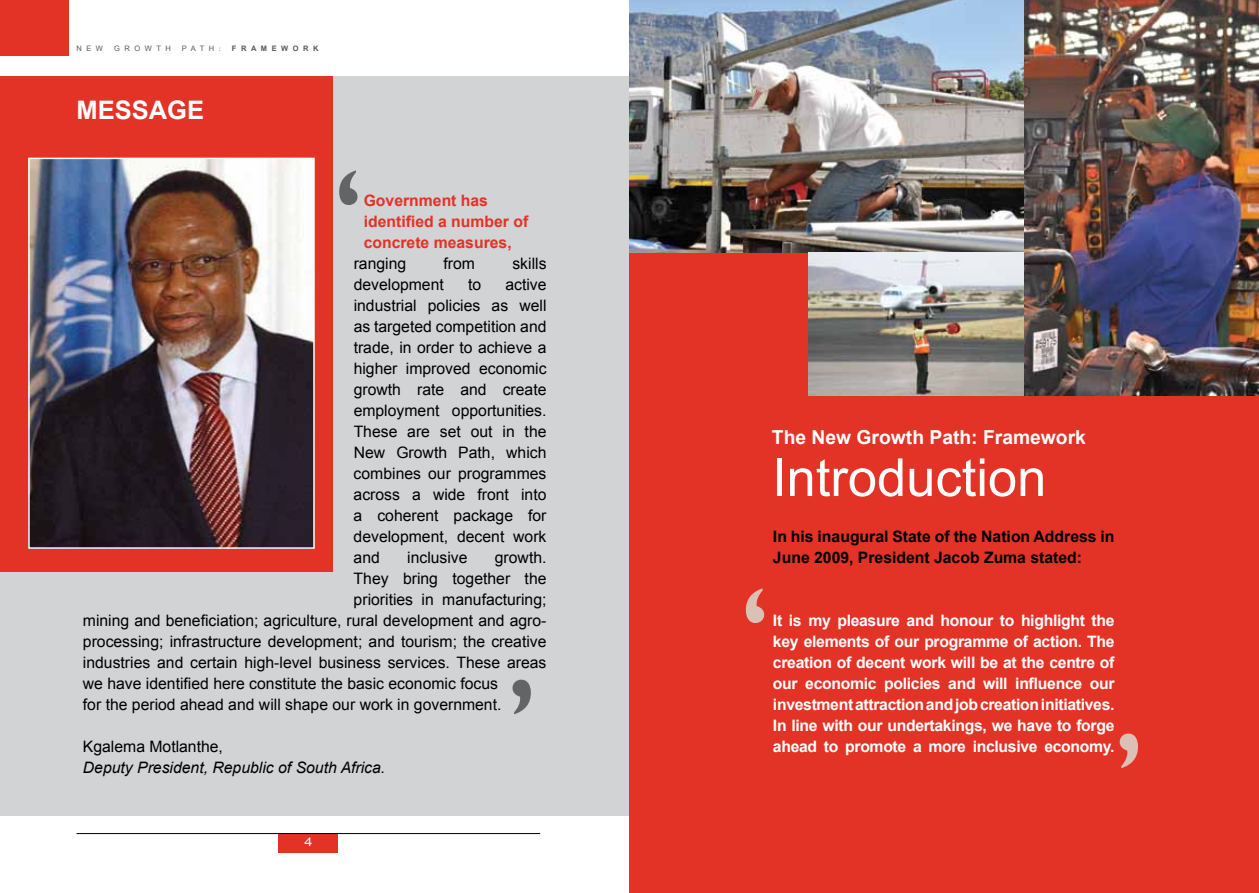
<style>
.page{position:relative;width:1259px;height:893px;background:#fff}
.page>*{position:absolute;margin:0;border:0;box-sizing:border-box;transform-origin:0 0}
.t1{font:52.5px "Arial";color:#fff}
.t2{font:700 25.5px "Arial";color:#fff}
.t3{font:700 19.35px "Arial";color:#fff}
.t4{font:15.75px/21px "Arial";color:#000;text-align:justify}
.t5{font:700 15.75px/21px "Arial";letter-spacing:-.02em;color:#fff;text-align:justify}
.t6{font:700 15.75px/21px "Arial";color:#000}
.t7{font:700 15.75px/21px "Arial";color:#e33226}
.t8{font:italic 15.75px "Arial";color:#000}
.t9{font:12px "Arial";color:#fff;scale:1.2 1}
.t10{font:7.5px "Arial";letter-spacing:.6em;color:#58595b}
.t11{font:700 7.5px "Arial";letter-spacing:.6em;color:#58595b}
.s1{font-family:"Times"}
</style>
<div class="page">
<div style="left:279px;top:833px;width:59px;height:20px;background:#e33226"></div>
<div style="left:0;top:0;width:68px;height:55px;background:#e33226"></div>
<hr style="left:77px;top:833px;width:463px;height:1px;background:#000">
<div style="left:0;top:77px;width:629px;height:739px;background:#d1d3d4"></div>
<div style="left:0;top:77px;width:332px;height:495px;background:#e33226"></div>
<div style="left:629px;top:0;width:630px;height:893px;background:#e33226"></div>
<img style="left:629px;top:0;width:395px;height:253px">
<img style="left:808px;top:253px;width:216px;height:142px">
<img style="left:1024px;top:0;width:235px;height:395px">
<img style="left:31px;top:161px;width:281px;height:385px">
<div style="left:28px;top:158px;width:287px;height:391px;border:2px solid #fff"></div>
<svg style="left:339px;top:170px;width:18px;height:35px"></svg>
<svg style="left:512px;top:680px;width:19px;height:34px"></svg>
<svg style="left:746px;top:588px;width:18px;height:35px"></svg>
<svg style="left:1119px;top:733px;width:19px;height:35px"></svg>
<p class="t10" style="left:77px;top:44px;width:28px">new</p>
<p class="t10" style="left:114px;top:44px;width:58px">growth</p>
<p class="t10" style="left:182px;top:44px;width:40px">path<span class="s1">:</span></p>
<p class="t11" style="left:232px;top:44px;width:88px">framework</p>
<h2 class="t2" style="left:77px;top:93px;width:129px">meSSaGe</h2>
<p class="t7" style="left:364px;top:191px;width:166px">Government has identified a number of concrete measures,</p>
<p class="t4" style="left:354px;top:253px;width:54px">ranging</p>
<p class="t4" style="left:443px;top:253px;width:33px">from</p>
<p class="t4" style="left:512px;top:253px;width:36px">skills</p>
<p class="t4" style="left:354px;top:274px;width:92px">development</p>
<p class="t4" style="left:468px;top:274px;width:15px">to</p>
<p class="t4" style="left:354px;top:274px;width:195px;text-indent:152px">active industrial policies as well as targeted competition and trade, in order to achieve a higher improved economic growth rate and create employment opportunities. these are set out in the new growth path, which combines our programmes across a wide front into a coherent package for development, decent work and</p>
<p class="t4" style="left:407px;top:547px;width:62px">inclusive</p>
<p class="t4" style="left:495px;top:547px;width:53px">growth.</p>
<p class="t4" style="left:354px;top:568px;width:194px">they bring together the</p>
<p class="t4" style="left:354px;top:589px;width:194px">priorities in manufacturing;</p>
<p class="t4" style="left:83px;top:610px;width:465px">mining and beneficiation; agriculture, rural development and agro-</p>
<p class="t4" style="left:83px;top:631px;width:465px">processing; infrastructure development; and tourism; the creative</p>
<p class="t4" style="left:83px;top:652px;width:465px">industries and certain high-level business services. these areas</p>
<p class="t4" style="left:83px;top:673px;width:416px">we have identified here constitute the basic economic focus</p>
<p class="t4" style="left:83px;top:694px;width:420px">for the period ahead and will shape our work in government.</p>
<p class="t4" style="left:83px;top:736px;width:142px">Kgalema Motlanthe,</p>
<p class="t8" style="left:83px;top:757px;width:304px">Deputy President, Republic of South Africa.</p>
<p class="t9" style="left:304px;top:834px;width:8px">4</p>
<p class="t3" style="left:772px;top:424px;width:315px">The New Growth Path: framework</p>
<h1 class="t1" style="left:772px;top:443px;width:276px">Introduction</h1>
<p class="t6" style="left:773px;top:527px;width:343px">In his inaugural State of the Nation address in<br>June 2009, President Jacob Zuma stated:</p>
<p class="t5" style="left:773px;top:611px;width:343px">It is my pleasure and honour to highlight the key elements of our programme of action. The creation of decent work will be at the centre of our economic policies and will influence our investment attraction and job creation initiatives.<br>In line with our undertakings, we have to forge ahead to promote a more inclusive economy.</p>
</div>
